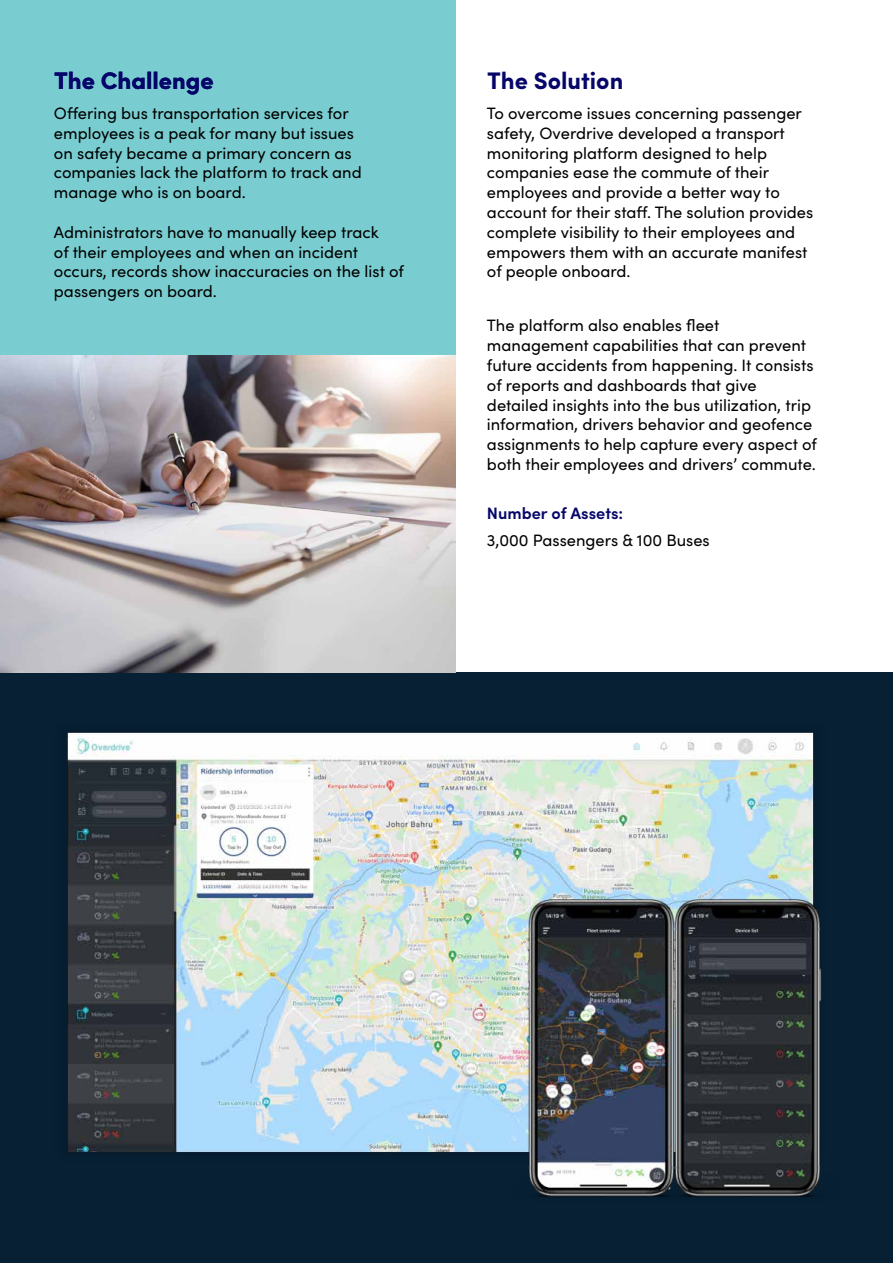
<style>
.page{position:relative;width:893px;height:1263px;background:#fff}
.page>*{position:absolute;margin:0;border:0;box-sizing:border-box;transform-origin:0 0}
.t1{font:700 24px "Sofia Pro";color:#06056a}
.t2{font:16.5px/19.8px "Sofia Pro";color:#000}
.t3{font:600 16.5px "Sofia Pro";color:#06056a}
</style>
<div class="page">
<div style="left:0;top:0;width:455px;height:866px;background:#79cdd0"></div>
<div style="left:0;top:672px;width:893px;height:591px;background:#072034"></div>
<img style="left:67px;top:732px;width:754px;height:465px">
<img style="left:0;top:356px;width:455px;height:316px">
<h1 class="t1" style="left:54px;top:62px;width:161px">The Challenge</h1>
<h1 class="t1" style="left:487px;top:62px;width:138px">The Solution</h1>
<p class="t2" style="left:54px;top:102px;width:309px">Offering bus transportation services for employees is a peak for many but issues on safety became a primary concern as companies lack the platform to track and manage who is on board.</p>
<p class="t2" style="left:54px;top:221px;width:351px">Administrators have to manually keep track<br>of their employees and when an incident occurs, records show inaccuracies on the list of passengers on board.</p>
<p class="t2" style="left:487px;top:102px;width:328px">To overcome issues concerning passenger safety, Overdrive developed a transport monitoring platform designed to help companies ease the commute of their employees and provide a better way to account for their staff. The solution provides complete visibility to their employees and empowers them with an accurate manifest of people onboard.</p>
<p class="t2" style="left:487px;top:315px;width:331px">The platform also enables fleet management capabilities that can prevent future accidents from happening. It consists of reports and dashboards that give detailed insights into the bus utilization, trip information, drivers behavior and geofence assignments to help capture every aspect of both their employees and drivers’ commute.</p>
<p class="t3" style="left:487px;top:500px;width:138px">Number of Assets:</p>
<p class="t2" style="left:487px;top:529px;width:224px">3,000 Passengers &amp; 100 Buses</p>
</div>
